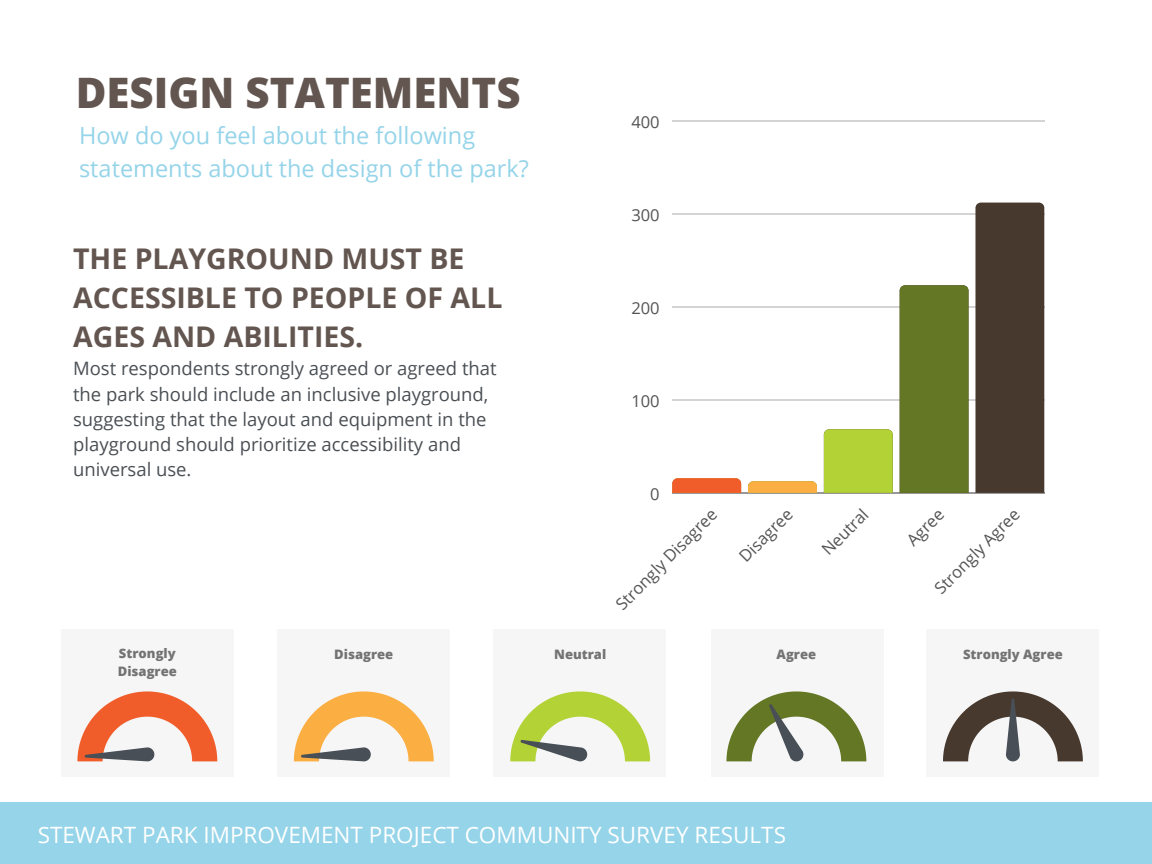
<style>
.page{position:relative;width:1152px;height:864px;background:#fff}
.page>*{position:absolute;margin:0;border:0;box-sizing:border-box;transform-origin:0 0}
.t1{font:800 42px "Open Sans";color:#63554f}
.t2{font:700 28.5px/39px "Open Sans";color:#63554f}
.t3{font:23.55px/32.7px "Open Sans";color:#95d4e9}
.t4{font:22.5px "Open Sans";color:#fff}
.t5{font:18.45px/25.2px "Open Sans";color:#4a4f54}
.t6{font:16.5px "Open Sans";color:#545454}
.t7{font:800 13.05px/17.5px "Open Sans";color:#737373}
</style>
<div class="page">
<hr style="left:672px;top:121px;width:372px;height:1px;background:#545454">
<hr style="left:672px;top:214px;width:372px;height:1px;background:#545454">
<hr style="left:672px;top:307px;width:372px;height:1px;background:#545454">
<hr style="left:672px;top:400px;width:372px;height:1px;background:#545454">
<hr style="left:672px;top:493px;width:372px;height:1px;background:#545454">
<div style="left:975px;top:203px;width:69px;height:290px;background:#48392e"></div>
<div style="left:899px;top:285px;width:70px;height:208px;background:#637724"></div>
<div style="left:824px;top:429px;width:69px;height:64px;background:#b2d235"></div>
<svg style="left:748px;top:481px;width:69px;height:12px"></svg>
<svg style="left:672px;top:478px;width:69px;height:15px"></svg>
<div style="left:0;top:802px;width:1152px;height:62px;background:#95d4e9"></div>
<div style="left:61px;top:630px;width:172px;height:147px;background:#f6f6f6"></div>
<div style="left:278px;top:630px;width:172px;height:147px;background:#f6f6f6"></div>
<div style="left:494px;top:630px;width:172px;height:147px;background:#f6f6f6"></div>
<svg style="left:77px;top:691px;width:140px;height:70px"></svg>
<svg style="left:294px;top:691px;width:140px;height:70px"></svg>
<svg style="left:510px;top:691px;width:140px;height:70px"></svg>
<div style="left:711px;top:630px;width:172px;height:147px;background:#f6f6f6"></div>
<div style="left:927px;top:630px;width:172px;height:147px;background:#f6f6f6"></div>
<svg style="left:726px;top:691px;width:140px;height:70px"></svg>
<svg style="left:943px;top:691px;width:140px;height:70px"></svg>
<h1 class="t1" style="left:76px;top:63px;width:446px">DESIGN STATEMENTS</h1>
<p class="t3" style="left:79px;top:119px;width:451px">How do you feel about the following statements about the design of the park?</p>
<h2 class="t2" style="left:73px;top:238px;width:431px">THE PLAYGROUND MUST BE<br>ACCESSIBLE TO PEOPLE OF ALL<br>AGES AND ABILITIES.</h2>
<p class="t5" style="left:73px;top:356px;width:425px">Most respondents strongly agreed or agreed that the park should include an inclusive playground, suggesting that the layout and equipment in the playground should prioritize accessibility and universal use.</p>
<p class="t6" style="left:631px;top:111px;width:30px">400</p>
<p class="t6" style="left:631px;top:204px;width:30px">300</p>
<p class="t6" style="left:631px;top:296px;width:30px">200</p>
<p class="t6" style="left:631px;top:389px;width:30px">100</p>
<p class="t6" style="left:650px;top:482px;width:11px">0</p>
<p class="t6" style="left:610px;top:599px;width:137px;rotate:-45deg">Strongly Disagree</p>
<p class="t6" style="left:734px;top:551px;width:69px;rotate:-45deg">Disagree</p>
<p class="t6" style="left:816px;top:544px;width:59px;rotate:-45deg">Neutral</p>
<p class="t6" style="left:901px;top:535px;width:46px;rotate:-45deg">Agree</p>
<p class="t6" style="left:929px;top:583px;width:114px;rotate:-45deg">Strongly Agree</p>
<p class="t7" style="left:118px;top:645px;width:61px">Strongly<br>Disagree</p>
<p class="t7" style="left:334px;top:645px;width:61px">Disagree</p>
<p class="t7" style="left:554px;top:645px;width:54px">Neutral</p>
<p class="t7" style="left:777px;top:645px;width:41px">Agree</p>
<p class="t7" style="left:963px;top:645px;width:101px">Strongly Agree</p>
<p class="t4" style="left:38px;top:819px;width:750px">STEWART PARK IMPROVEMENT PROJECT COMMUNITY SURVEY RESULTS</p>
</div>
